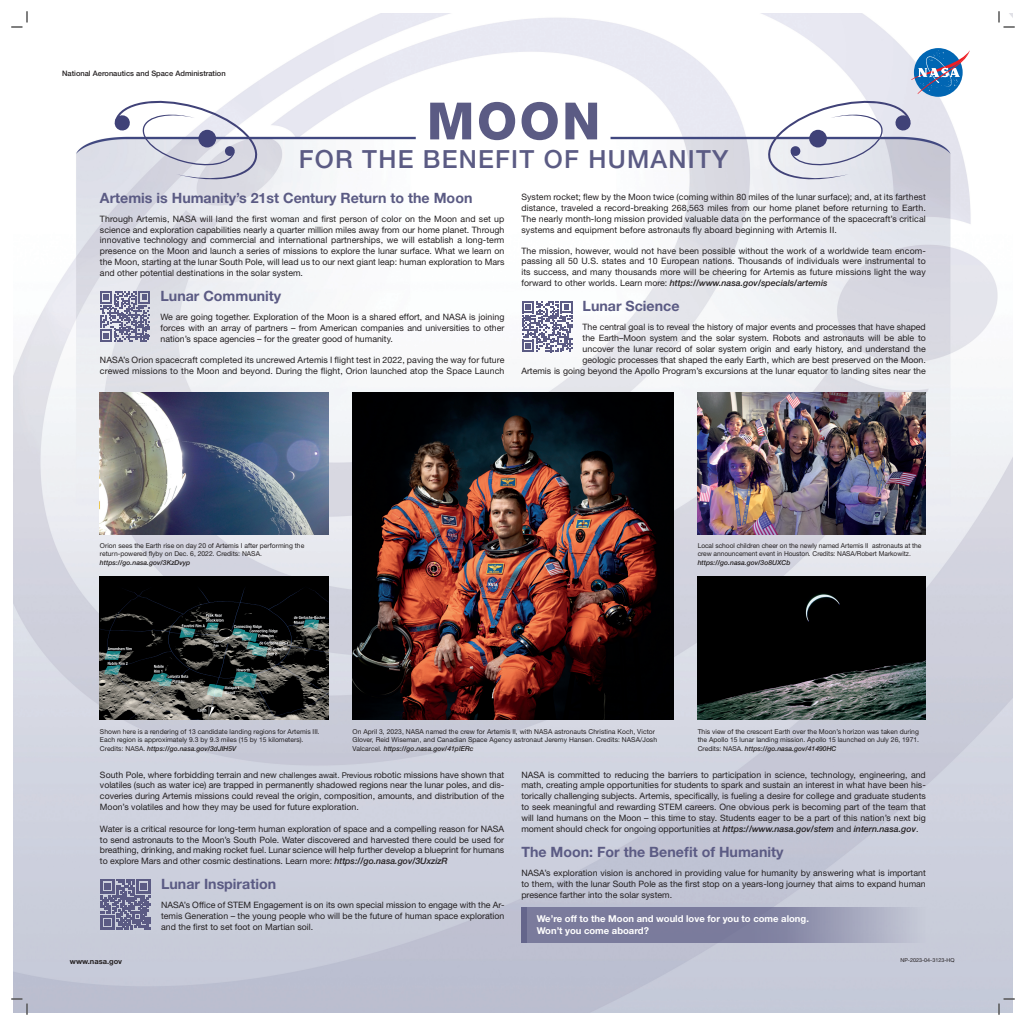
<style>
.page{position:relative;width:1026px;height:1026px;background:#fff}
.page>*{position:absolute;margin:0;border:0;box-sizing:border-box;transform-origin:0 0}
.t1{font:800 51.45px "Helvetica Neue LT Std";color:#5b5b84}
.t2{font:500 25.05px "Helvetica Neue LT Std";letter-spacing:.05em;color:#5b5b84}
.t3{font:700 14.25px "Helvetica Neue LT Std";color:#5b5b84}
.t4{font:700 9.45px/12.1px "Helvetica Neue LT Std";color:#fff}
.t5{font:8.77px/10.8px "Helvetica Neue LT Std";color:#231f20;text-align:justify}
.t6{font:500 7.5px "Helvetica Neue LT Std";color:#231f20}
.t7{font:700 7.5px "Helvetica Neue LT Std";color:#231f20}
.t8{font:6.75px/8.8px "Helvetica Neue LT Std";color:#231f20}
.t9{font:italic 500 6.75px "Helvetica Neue LT Std";color:#231f20}
.t10{font:5.4px "Helvetica Neue LT Std";color:#231f20}
.s1{font-weight:500;font-style:italic}
.s2{font-size:7.95px}
</style>
<div class="page">
<img style="left:14px;top:14px;width:998px;height:998px">
<img style="left:100px;top:392px;width:228px;height:143px">
<img style="left:698px;top:392px;width:228px;height:143px">
<img style="left:353px;top:392px;width:320px;height:328px">
<img style="left:100px;top:577px;width:228px;height:142px">
<img style="left:698px;top:577px;width:228px;height:142px">
<svg style="left:100px;top:291px;width:50px;height:51px;background:#8e8fab"></svg>
<svg style="left:522px;top:301px;width:51px;height:51px"></svg>
<svg style="left:527px;top:907px;width:399px;height:36px;background:#8a8ba8"></svg>
<div style="left:521px;top:907px;width:6px;height:36px;background:#65658b"></div>
<svg style="left:114px;top:98px;width:145px;height:85px"></svg>
<div style="left:198px;top:130px;width:18px;height:18px;background:#404278;border-radius:50%"></div>
<svg style="left:766px;top:50px;width:204px;height:133px"></svg>
<div style="left:809px;top:130px;width:18px;height:18px;background:#404278;border-radius:50%"></div>
<svg style="left:100px;top:879px;width:51px;height:51px;background:#767799"></svg>
<svg style="left:11px;top:11px;width:17px;height:17px"></svg>
<svg style="left:11px;top:999px;width:17px;height:16px"></svg>
<svg style="left:999px;top:11px;width:16px;height:17px"></svg>
<svg style="left:999px;top:999px;width:16px;height:16px"></svg>
<p class="t6" style="left:62px;top:69px;width:165px">National Aeronautics and Space Administration</p>
<p class="t1" style="left:427px;top:90px;width:175px">MOON</p>
<p class="t2" style="left:299px;top:145px;width:431px">FOR THE BENEFIT OF HUMANITY</p>
<p class="t3" style="left:100px;top:189px;width:374px">Artemis is Humanity’s 21st Century Return to the Moon</p>
<p class="t5" style="left:100px;top:213px;width:406px">Through Artemis, NASA will land the first woman and first person of color on the Moon and set up science and exploration capabilities nearly a quarter million miles away from our home planet. Through innovative technology and commercial and international partnerships, we will establish a long-term presence on the Moon and launch a series of missions to explore the lunar surface. What we learn on the Moon, starting at the lunar South Pole, will lead us to our next giant leap: human exploration to Mars and other potential destinations in the solar system.</p>
<p class="t3" style="left:161px;top:287px;width:122px">Lunar Community</p>
<p class="t5" style="left:161px;top:311px;width:346px">We are going together. Exploration of the Moon is a shared effort, and NASA is joining forces with an array of partners – from American companies and universities to other nation’s space agencies – for the greater good of humanity.</p>
<p class="t5" style="left:100px;top:354px;width:406px">NASA’s Orion spacecraft completed its uncrewed Artemis I flight test in 2022, paving the way for future crewed missions to the Moon and beyond. During the flight, Orion launched atop the Space Launch</p>
<p class="t5" style="left:521px;top:191px;width:406px">System rocket; flew by the Moon twice (coming within 80 miles of the lunar surface); and, at its farthest distance, traveled a record-breaking 268,563 miles from our home planet before returning to Earth.<br>The nearly month-long mission provided valuable data on the performance of the spacecraft’s critical systems and equipment before astronauts fly aboard beginning with Artemis II.</p>
<p class="t5" style="left:521px;top:245px;width:406px">The mission, however, would not have been possible without the work of a worldwide team encom&shy;passing all 50 U.S. states and 10 European nations. Thousands of individuals were instrumental to its success, and many thousands more will be cheering for Artemis as future missions light the way forward to other worlds. Learn more: <span class="s1">https://www.nasa.gov/specials/artemis</span></p>
<p class="t3" style="left:583px;top:297px;width:98px">Lunar Science</p>
<p class="t5" style="left:521px;top:322px;width:406px;text-align:right">The central goal is to reveal the history of major events and processes that have shaped<br>the Earth–Moon system and the solar system. Robots and astronauts will be able to<br>uncover the lunar record of solar system origin and early history, and understand the<br>geologic processes that shaped the early Earth, which are best preserved on the Moon.<br>Artemis is going beyond the Apollo Program’s excursions at the lunar equator to landing sites near the</p>
<p class="t8" style="left:100px;top:541px;width:206px">Orion sees the Earth rise on day 20 of Artemis I after performing the</p>
<p class="t8" style="left:100px;top:550px;width:163px">return-powered flyby on Dec. 6, 2022. Credits: NASA. <span class="s1">https://go.nasa.gov/3KzDvyp</span></p>
<p class="t8" style="left:698px;top:541px;width:225px">Local school children cheer on the newly named Artemis II astronauts at the crew announcement event in Houston. Credits: NASA/Robert Markowitz.</p>
<p class="t9" style="left:698px;top:559px;width:94px">https://go.nasa.gov/3o8UXCb</p>
<p class="t8" style="left:100px;top:727px;width:221px">Shown here is a rendering of 13 candidate landing regions for Artemis III.<br>Each region is approximately 9.3 by 9.3 miles (15 by 15 kilometers).<br>Credits: NASA. <span class="s1">https://go.nasa.gov/3dJIH5V</span></p>
<p class="t8" style="left:353px;top:727px;width:306px">On April 3, 2023, NASA named the crew for Artemis II, with NASA astronauts Christina Koch, Victor<br>Glover, Reid Wiseman, and Canadian Space Agency astronaut Jeremy Hansen. Credits: NASA/Josh<br>Valcarcel. <span class="s1">https://go.nasa.gov/41plERc</span></p>
<p class="t8" style="left:698px;top:727px;width:223px;text-align:justify">This view of the crescent Earth over the Moon’s horizon was taken during the Apollo 15 lunar landing mission. Apollo 15 launched on July 26, 1971.<br>Credits: NASA. <span class="s1">https://go.nasa.gov/41490HC</span></p>
<p class="t5" style="left:100px;top:769px;width:406px">South Pole, where forbidding terrain and new <span class="s2">challenges await. Previous</span> robotic missions have shown that volatiles (such as water ice) are trapped in permanently shadowed regions near the lunar poles, and dis&shy;coveries during Artemis missions could reveal the origin, composition, amounts, and distribution of the Moon’s volatiles and how they may be used for future exploration.</p>
<p class="t5" style="left:100px;top:823px;width:406px">Water is a critical resource for long-term human exploration of space and a compelling reason for NASA to send astronauts to the Moon’s South Pole. Water discovered and harvested there could be used for breathing, drinking, and making rocket fuel. Lunar science will help further develop a blueprint for humans to explore Mars and other cosmic destinations. Learn more: <span class="s1">https://go.nasa.gov/3UxzizR</span></p>
<p class="t3" style="left:161px;top:876px;width:117px">Lunar Inspiration</p>
<p class="t5" style="left:161px;top:900px;width:345px">NASA’s Office of STEM Engagement is on its own special mission to engage with the Ar&shy;temis Generation – the young people who will be the future of human space exploration and the first to set foot on Martian soil.</p>
<p class="t5" style="left:521px;top:769px;width:406px">NASA is committed to reducing the barriers to participation in science, technology, engineering, and math, creating ample opportunities for students to spark and sustain an interest in what have been his&shy;torically challenging subjects. Artemis, specifically, is fueling a desire for college and graduate students to seek meaningful and rewarding STEM careers. One obvious perk is becoming part of the team that will land humans on the Moon – this time to stay. Students eager to be a part of this nation’s next big moment should check for ongoing opportunities at <span class="s1">https://www.nasa.gov/stem</span> and <span class="s1">intern.nasa.gov</span>.</p>
<p class="t3" style="left:521px;top:843px;width:264px">The Moon: For the Benefit of Humanity</p>
<p class="t5" style="left:521px;top:867px;width:406px">NASA’s exploration vision is anchored in providing value for humanity by answering what is important to them, with the lunar South Pole as the first stop on a years-long journey that aims to expand human presence farther into the solar system.</p>
<p class="t4" style="left:537px;top:912px;width:274px">We’re off to the Moon and would love for you to come along.<br>Won’t you come aboard?</p>
<p class="t7" style="left:70px;top:956px;width:54px">www.nasa.gov</p>
<p class="t10" style="left:901px;top:957px;width:55px">NP-2023-04-3123-HQ</p>
</div>
